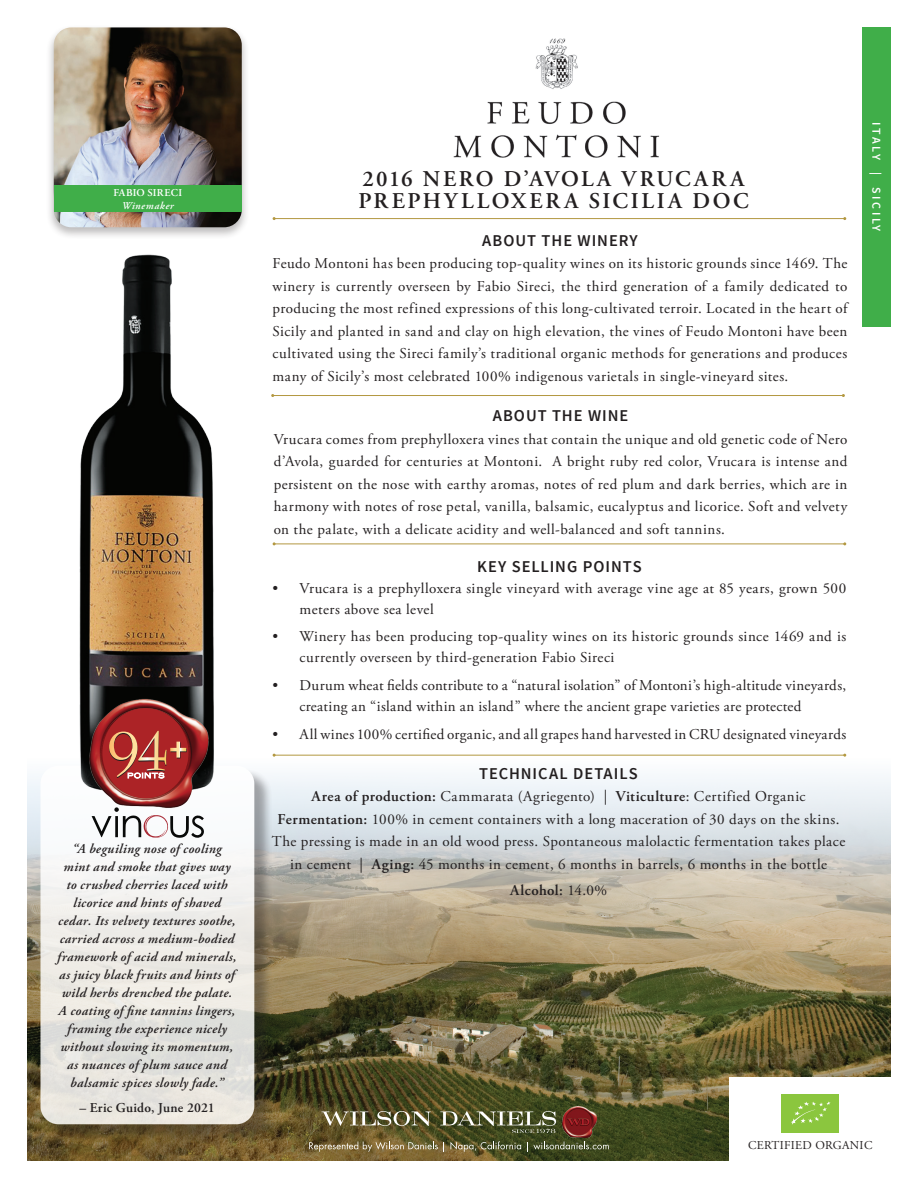
<style>
.page{position:relative;width:918px;height:1188px;background:#fff}
.page>*{position:absolute;margin:0;border:0;box-sizing:border-box;transform-origin:0 0}
.t1{font:600 22.5px/22.5px "Adobe Garamond Pro";letter-spacing:.12em;color:#231f20}
.t2{font:600 16.5px "Source Sans Pro";letter-spacing:.06em;color:#231f20}
.t3{font:15px/22.5px "Adobe Garamond Pro";letter-spacing:.025em;color:#231f20}
.t4{font:600 15px "Adobe Garamond Pro";letter-spacing:.025em;color:#231f20}
.t5{font:italic 600 13.5px/18px "Adobe Garamond Pro";letter-spacing:.025em;color:#231f20;text-align:center}
.t6{font:600 13.5px "Adobe Garamond Pro";letter-spacing:.015em;color:#231f20}
.t7{font:12px "Adobe Garamond Pro";letter-spacing:.025em;color:#231f20}
.t8{font:600 12px "Source Sans Pro";letter-spacing:.21em;color:#fff}
.t9{font:600 10.5px "Adobe Garamond Pro";letter-spacing:.025em;color:#fff}
.t10{font:italic 600 10.5px "Adobe Garamond Pro";letter-spacing:.055em;color:#fff}
.s1{font-weight:600}
.s2{font-weight:400}
</style>
<div class="page">
<img style="left:27px;top:774px;width:864px;height:387px">
<svg style="left:322px;top:1111px;width:109px;height:15px;background:#807b5c"></svg>
<img style="left:563px;top:1106px;width:34px;height:32px">
<svg style="left:440px;top:1111px;width:116px;height:22px;background:#686d4c"></svg>
<svg style="left:309px;top:1142px;width:129px;height:10px"></svg>
<svg style="left:444px;top:1141px;width:77px;height:11px"></svg>
<svg style="left:527px;top:1142px;width:82px;height:9px"></svg>
<div style="left:863px;top:27px;width:28px;height:300px;background:#40ae49"></div>
<img style="left:453px;top:38px;width:207px;height:120px">
<div style="left:43px;top:768px;width:230px;height:375px;background:#231f20;opacity:.45"></div>
<div style="left:40px;top:766px;width:214px;height:358px;background:linear-gradient(to bottom,#fdfeff,#e1ded6);border-radius:18px"></div>
<img style="left:71px;top:254px;width:152px;height:544px">
<hr style="left:274px;top:218px;width:571px;height:1px;background:#b39841">
<hr style="left:273px;top:395px;width:570px;height:1px;background:#b39841">
<hr style="left:274px;top:544px;width:571px;height:1px;background:#b39841">
<hr style="left:274px;top:755px;width:571px;height:1px;background:#b39841">
<div style="left:46px;top:25px;width:203px;height:215px;background:#231f20;opacity:.3"></div>
<img style="left:54px;top:27px;width:188px;height:200px">
<div style="left:54px;top:185px;width:188px;height:27px;background:#40ae49"></div>
<img style="left:89px;top:696px;width:120px;height:113px">
<div style="left:102px;top:708px;width:86px;height:90px;background:#ac2326;border-radius:50%"></div>
<svg style="left:109px;top:731px;width:78px;height:48px"></svg>
<svg style="left:92px;top:807px;width:112px;height:31px"></svg>
<div style="left:729px;top:1078px;width:162px;height:83px;background:#fff"></div>
<div style="left:782px;top:1094px;width:57px;height:38px;background:#8bc63e"></div>
<svg style="left:791px;top:1101px;width:40px;height:24px"></svg>
<p class="t9" style="left:113px;top:186px;width:70px">FABIO SIRECI</p>
<p class="t10" style="left:122px;top:200px;width:54px">Winemaker</p>
<p class="t5" style="left:57px;top:840px;width:181px">“A beguiling nose of cooling<br>mint and smoke that gives way to crushed cherries laced with licorice and hints of shaved cedar. Its velvety textures soothe, carried across a medium-bodied framework of acid and minerals, as juicy black fruits and hints of wild herbs drenched the palate.<br>A coating of fine tannins lingers, framing the experience nicely without slowing its momentum, as nuances of plum sauce and balsamic spices slowly fade.”</p>
<p class="t6" style="left:79px;top:1100px;width:137px">– Eric Guido, June 2021</p>
<h1 class="t1" style="left:358px;top:168px;width:392px">2016 NERO D’AVOLA VRUCARA<br>PREPHYLLOXERA SICILIA DOC</h1>
<p class="t2" style="left:482px;top:230px;width:157px">ABOUT THE WINERY</p>
<p class="t3" style="left:273px;top:253px;width:576px;text-align:justify">Feudo Montoni has been producing top-quality wines on its historic grounds since 1469. The winery is currently overseen by Fabio Sireci, the third generation of a family dedicated to producing the most refined expressions of this long-cultivated terroir. Located in the heart of Sicily and planted in sand and clay on high elevation, the vines of Feudo Montoni have been cultivated using the Sireci family’s traditional organic methods for generations and produces many of Sicily’s most celebrated 100% indigenous varietals in single-vineyard sites.</p>
<p class="t2" style="left:493px;top:406px;width:137px">ABOUT THE WINE</p>
<p class="t3" style="left:274px;top:429px;width:575px;text-align:justify">Vrucara comes from prephylloxera vines that contain the unique and old genetic code of Nero d’Avola, guarded for centuries at Montoni. A bright ruby red color, Vrucara is intense and persistent on the nose with earthy aromas, notes of red plum and dark berries, which are in harmony with notes of rose petal, vanilla, balsamic, eucalyptus and licorice. Soft and velvety on the palate, with a delicate acidity and well-balanced and soft tannins.</p>
<p class="t2" style="left:477px;top:556px;width:166px">KEY SELLING POINTS</p>
<p class="t3" style="left:300px;top:578px;width:548px;line-height:21px;text-indent:-27px">• Vrucara is a prephylloxera single vineyard with average vine age at 85 years, grown 500 meters above sea level</p>
<p class="t3" style="left:300px;top:627px;width:548px;line-height:21px;text-indent:-27px">• Winery has been producing top-quality wines on its historic grounds since 1469 and is currently overseen by third-generation Fabio Sireci</p>
<p class="t3" style="left:300px;top:675px;width:548px;line-height:21px;text-indent:-27px">• Durum wheat fields contribute to a “natural isolation” of Montoni’s high-altitude vineyards, creating an “island within an island” where the ancient grape varieties are protected</p>
<p class="t3" style="left:273px;top:723px;width:575px">• All wines 100% certified organic, and all grapes hand harvested in CRU designated vineyards</p>
<p class="t2" style="left:479px;top:763px;width:160px">TECHNICAL DETAILS</p>
<p class="t3" style="left:272px;top:786px;width:575px;text-align:center"><span class="s1">Area of production:</span> Cammarata (Agriegento) | <span class="s1">Viticulture</span>: Certified Organic <span class="s1">Fermentation:</span> 100% in cement containers with a long maceration of 30 days on the skins.<br>The pressing is made in an old wood press. Spontaneous malolactic fermentation takes place in cement | <span class="s1">Aging:</span> 45 months in cement, 6 months in barrels, 6 months in the bottle</p>
<p class="t4" style="left:510px;top:881px;width:98px">Alcohol: <span class="s2">14.0%</span></p>
<p class="t8" style="left:884px;top:122px;width:111px;rotate:90deg">ITALY | SICILY</p>
<p class="t7" style="left:748px;top:1138px;width:126px">CERTIFIED ORGANIC</p>
</div>
